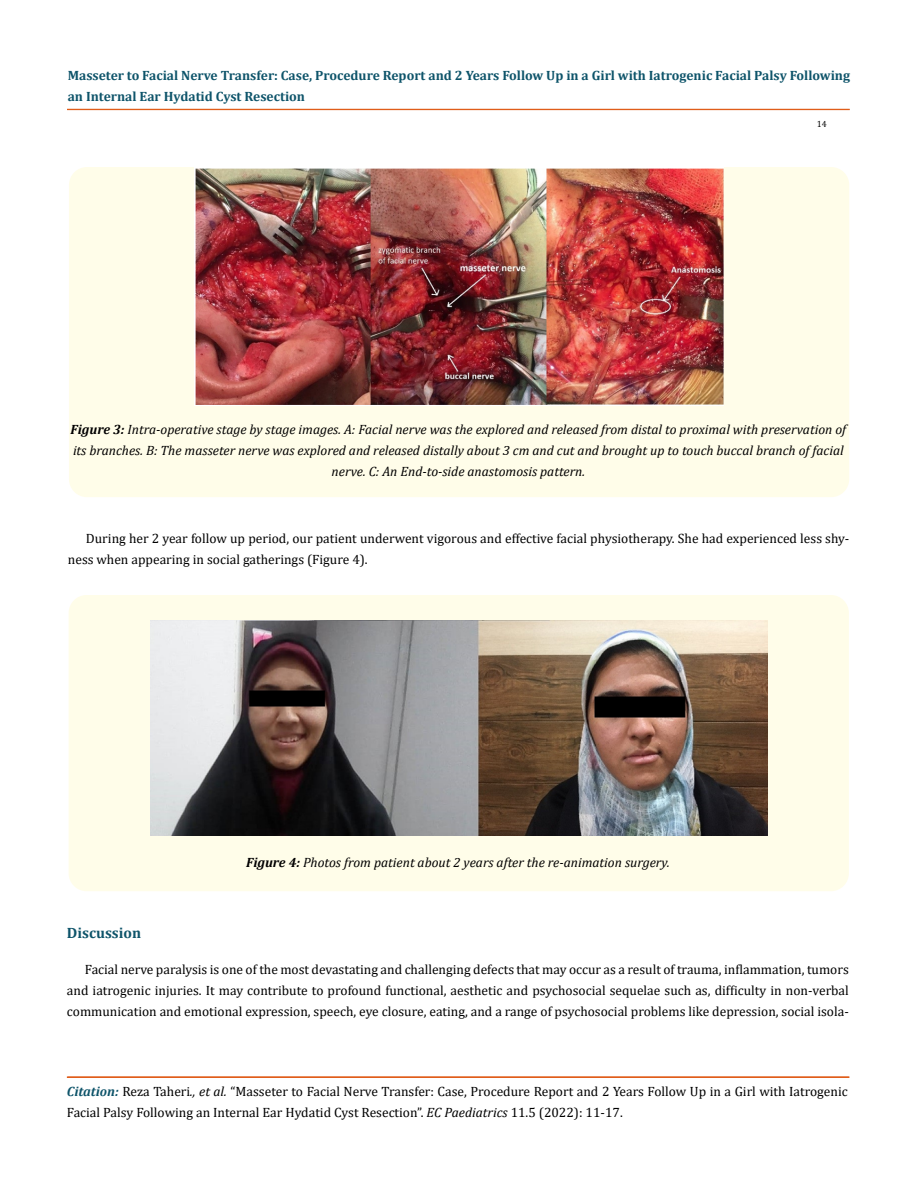
<style>
.page{position:relative;width:917px;height:1190px;background:#fff}
.page>*{position:absolute;margin:0;border:0;box-sizing:border-box;transform-origin:0 0}
.t1{font:700 15px "Cambria";color:#0e546a}
.t2{font:13.5px/21px "Cambria";color:#000}
.t3{font:italic 13.5px/21px "Cambria";color:#000;text-align:center}
.t4{font:700 13.5px/21px "Cambria";color:#0e546a}
.t5{font:9px "Cambria";color:#000}
.s1{font-weight:700}
.s2{font-weight:700;font-style:italic;color:#0e546a}
.s3{font-style:italic}
</style>
<div class="page">
<div style="left:67px;top:109px;width:782px;height:1px;border:1px solid #e05d1a"></div>
<hr style="left:67px;top:1077px;width:782px;height:1px;background:#e05d1a">
<div style="left:69px;top:167px;width:780px;height:330px;background:#fffde9;border-radius:18px"></div>
<img style="left:194px;top:168px;width:529px;height:238px">
<div style="left:69px;top:595px;width:779px;height:296px;background:#fffde9;border-radius:18px"></div>
<img style="left:151px;top:620px;width:616px;height:215px">
<p class="t4" style="left:68px;top:64px;width:783px">Masseter to Facial Nerve Transfer: Case, Procedure Report and 2 Years Follow Up in a Girl with Iatrogenic Facial Palsy Following an Internal Ear Hydatid Cyst Resection</p>
<p class="t5" style="left:816px;top:118px;width:11px">14</p>
<p class="t3" style="left:70px;top:418px;width:777px"><span class="s1">Figure 3:</span> Intra-operative stage by stage images. A: Facial nerve was the explored and released from distal to proximal with preservation of its branches. B: The masseter nerve was explored and released distally about 3 cm and cut and brought up to touch buccal branch of facial nerve. C: An End-to-side anastomosis pattern.</p>
<p class="t2" style="left:68px;top:528px;width:783px;text-indent:18px">During her 2 year follow up period, our patient underwent vigorous and effective facial physiotherapy. She had experienced less shy&shy;ness when appearing in social gatherings (Figure 4).</p>
<p class="t3" style="left:246px;top:851px;width:425px"><span class="s1">Figure 4:</span> Photos from patient about 2 years after the re-animation surgery.</p>
<p class="t1" style="left:67px;top:922px;width:76px">Discussion</p>
<p class="t2" style="left:67px;top:958px;width:783px;text-align:justify;text-indent:18px">Facial nerve paralysis is one of the most devastating and challenging defects that may occur as a result of trauma, inflammation, tumors and iatrogenic injuries. It may contribute to profound functional, aesthetic and psychosocial sequelae such as, difficulty in non-verbal communication and emotional expression, speech, eye closure, eating, and a range of psychosocial problems like depression, social isola-</p>
<p class="t2" style="left:67px;top:1080px;width:782px"><span class="s2">Citation:</span> Reza Taheri<span class="s3">., et al.</span> “Masseter to Facial Nerve Transfer: Case, Procedure Report and 2 Years Follow Up in a Girl with Iatrogenic<br>Facial Palsy Following an Internal Ear Hydatid Cyst Resection”. <span class="s3">EC Paediatrics</span> 11.5 (2022): 11-17.</p>
</div>
